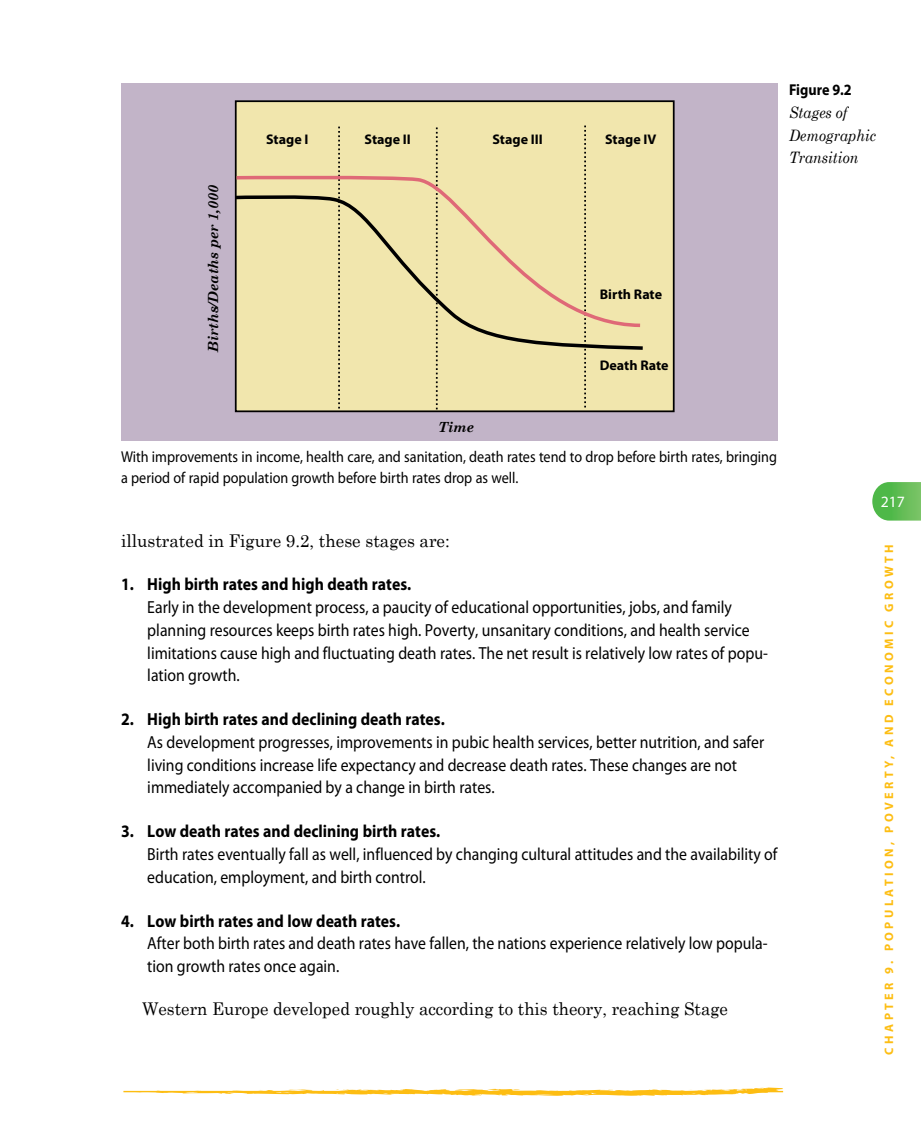
<style>
.page{position:relative;width:921px;height:1148px;background:#fff}
.page>*{position:absolute;margin:0;border:0;box-sizing:border-box;transform-origin:0 0}
.t1{font:17.5px/22.8px "Myriad Pro";color:#000;scale:.9 1}
.t2{font:700 17.5px "Myriad Pro";color:#000;scale:.9 1}
.t3{font:17.5px "Century Schoolbook";color:#000;scale:.96 1}
.t4{font:17.5px "Century Schoolbook";color:#000}
.t5{font:15.75px/21px "Myriad Pro";color:#000;scale:.9 1}
.t6{font:italic 15.75px/22.8px "Century Schoolbook";color:#000;scale:.9 1}
.t7{font:700 15.75px "Myriad Pro";color:#000;scale:.9 1}
.t8{font:15.75px "Myriad Pro";color:#fff}
.t9{font:700 14px "Myriad Pro";color:#000}
.t10{font:italic 700 14px "Century Schoolbook";color:#000}
.t11{font:700 12.25px "Myriad Pro";letter-spacing:.28em;color:#fdbd12}
</style>
<div class="page">
<hr style="left:123px;top:1090px;width:660px;height:2px;background:#fdbd12">
<svg style="left:123px;top:1091px;width:19px;height:2px"></svg>
<svg style="left:148px;top:1087px;width:635px;height:8px"></svg>
<svg style="left:872px;top:482px;width:48px;height:38px;background:#6ac160"></svg>
<div style="left:121px;top:83px;width:656px;height:357px;background:#c2b4c8"></div>
<div style="left:236px;top:101px;width:437px;height:310px;background:#f1e6ad"></div>
<div style="left:235px;top:100px;width:439px;height:312px;border:2px solid #000"></div>
<svg style="left:436px;top:127px;width:1px;height:282px"></svg>
<svg style="left:584px;top:125px;width:2px;height:282px"></svg>
<svg style="left:338px;top:127px;width:2px;height:283px"></svg>
<svg style="left:234px;top:174px;width:352px;height:20px"></svg>
<svg style="left:234px;top:194px;width:409px;height:157px"></svg>
<p class="t10" style="left:204px;top:352px;width:169px;rotate:-90deg">Births/Deaths per 1,000</p>
<p class="t9" style="left:266px;top:131px;width:44px">Stage I</p>
<p class="t9" style="left:364px;top:131px;width:48px">Stage II</p>
<p class="t9" style="left:492px;top:131px;width:52px">Stage III</p>
<p class="t9" style="left:605px;top:131px;width:53px">Stage IV</p>
<p class="t9" style="left:599px;top:286px;width:64px">Birth Rate</p>
<p class="t9" style="left:599px;top:357px;width:70px">Death Rate</p>
<p class="t7" style="left:789px;top:79px;width:71px">Figure 9.2</p>
<p class="t6" style="left:789px;top:100px;width:98px">Stages of<br>Demographic<br>Transition</p>
<p class="t10" style="left:438px;top:418px;width:38px">Time</p>
<p class="t5" style="left:121px;top:446px;width:730px">With improvements in income, health care, and sanitation, death rates tend to drop before birth rates, bringing a period of rapid population growth before birth rates drop as well.</p>
<p class="t4" style="left:121px;top:525px;width:330px">illustrated in Figure 9.2, these stages are:</p>
<p class="t2" style="left:121px;top:573px;width:324px">1. High birth rates and high death rates.</p>
<p class="t1" style="left:147px;top:595px;width:691px">Early in the development process, a paucity of educational opportunities, jobs, and family planning resources keeps birth rates high. Poverty, unsanitary conditions, and health service limitations cause high and fluctuating death rates. The net result is relatively low rates of popu&shy;lation growth.</p>
<p class="t2" style="left:121px;top:707px;width:361px">2. High birth rates and declining death rates.</p>
<p class="t1" style="left:147px;top:730px;width:687px">As development progresses, improvements in pubic health services, better nutrition, and safer living conditions increase life expectancy and decrease death rates. These changes are not immediately accompanied by a change in birth rates.</p>
<p class="t2" style="left:121px;top:819px;width:356px">3. Low death rates and declining birth rates.</p>
<p class="t1" style="left:147px;top:842px;width:701px">Birth rates eventually fall as well, influenced by changing cultural attitudes and the availability of education, employment, and birth control.</p>
<p class="t2" style="left:121px;top:909px;width:311px">4. Low birth rates and low death rates.</p>
<p class="t1" style="left:147px;top:931px;width:690px">After both birth rates and death rates have fallen, the nations experience relatively low popula&shy;tion growth rates once again.</p>
<p class="t3" style="left:142px;top:993px;width:611px">Western Europe developed roughly according to this theory, reaching Stage</p>
<p class="t8" style="left:880px;top:492px;width:26px">217</p>
<p class="t11" style="left:881px;top:1054px;width:512px;rotate:-90deg">ch apter 9. POPULATION, POVERTY, AND ECONOMIC GROWTH</p>
</div>
